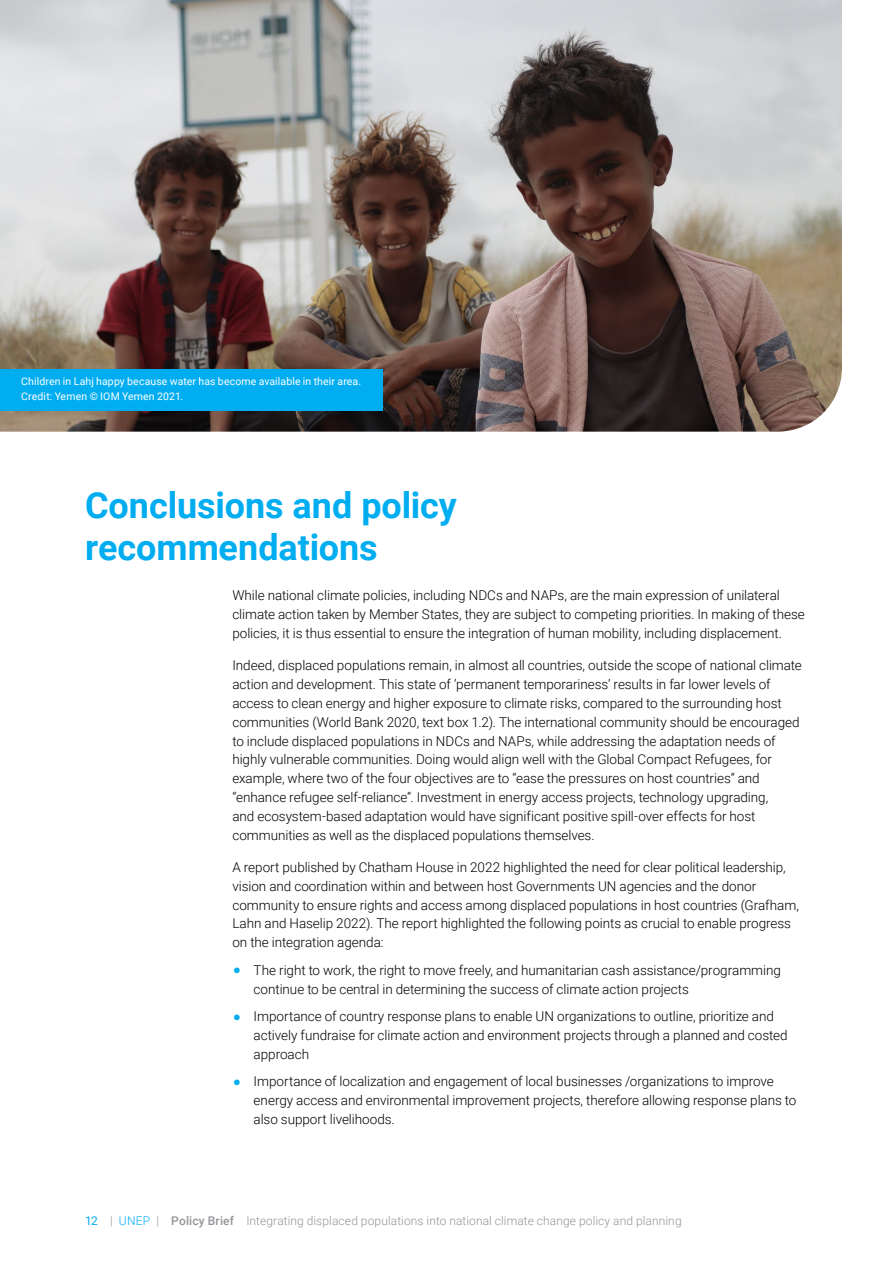
<style>
.page{position:relative;width:893px;height:1263px;background:#fff}
.page>*{position:absolute;margin:0;border:0;box-sizing:border-box;transform-origin:0 0}
.t1{font:700 36px/42px "Roboto";color:#00adf0}
.t2{font:300 13.5px/18.9px "Roboto";letter-spacing:-.005em;color:#000}
.t3{font:300 12px "Roboto";letter-spacing:.01em;color:#949499}
.t4{font:10.5px/14.7px "Roboto";letter-spacing:.01em;color:#fff}
.s1{font-family:"Calibri";font-weight:400;font-size:18px;color:#00adf0}
.s2{font-weight:400;color:#00adf0}
.s3{color:#00adf0}
.s4{font-weight:500}
</style>
<div class="page">
<img style="left:0;top:0;width:842px;height:432px">
<div style="left:0;top:369px;width:382px;height:41px;background:#00adf0"></div>
<p class="t4" style="left:21px;top:374px;width:341px">Children in Lahj happy because water has become available in their area.<br>Credit: Yemen © IOM Yemen 2021.</p>
<h1 class="t1" style="left:85px;top:483px;width:373px">Conclusions and policy recommendations</h1>
<p class="t2" style="left:232px;top:586px;width:574px">While national climate policies, including NDCs and NAPs, are the main expression of unilateral climate action taken by Member States, they are subject to competing priorities. In making of these policies, it is thus essential to ensure the integration of human mobility, including displacement.</p>
<p class="t2" style="left:232px;top:655px;width:571px">Indeed, displaced populations remain, in almost all countries, outside the scope of national climate action and development. This state of ‘permanent temporariness’ results in far lower levels of access to clean energy and higher exposure to climate risks, compared to the surrounding host communities (World Bank 2020, text box 1.2). The international community should be encouraged to include displaced populations in NDCs and NAPs, while addressing the adaptation needs of highly vulnerable communities. Doing would align well with the Global Compact Refugees, for example, where two of the four objectives are to “ease the pressures on host countries” and “enhance refugee self‑reliance”. Investment in energy access projects, technology upgrading,<br>and ecosystem‑based adaptation would have significant positive spill‑over effects for host communities as well as the displaced populations themselves.</p>
<p class="t2" style="left:232px;top:857px;width:568px">A report published by Chatham House in 2022 highlighted the need for clear political leadership, vision and coordination within and between host Governments UN agencies and the donor community to ensure rights and access among displaced populations in host countries (Grafham, Lahn and Haselip 2022). The report highlighted the following points as crucial to enable progress on the integration agenda:</p>
<p class="t2" style="left:254px;top:960px;width:529px;text-indent:-21px"><span class="s1">•</span> The right to work, the right to move freely, and humanitarian cash assistance/programming continue to be central in determining the success of climate action projects</p>
<p class="t2" style="left:254px;top:1006px;width:536px;text-indent:-21px"><span class="s1">•</span> Importance of country response plans to enable UN organizations to outline, prioritize and actively fundraise for climate action and environment projects through a planned and costed approach</p>
<p class="t2" style="left:254px;top:1071px;width:544px;text-indent:-21px"><span class="s1">•</span> Importance of localization and engagement of local businesses /organizations to improve energy access and environmental improvement projects, therefore allowing response plans to also support livelihoods.</p>
<p class="t3" style="left:85px;top:1213px;width:598px"><span class="s2">12</span> | <span class="s3">UNEP</span> | <span class="s4">Policy Brief</span> Integrating displaced populations into national climate change policy and planning</p>
</div>
